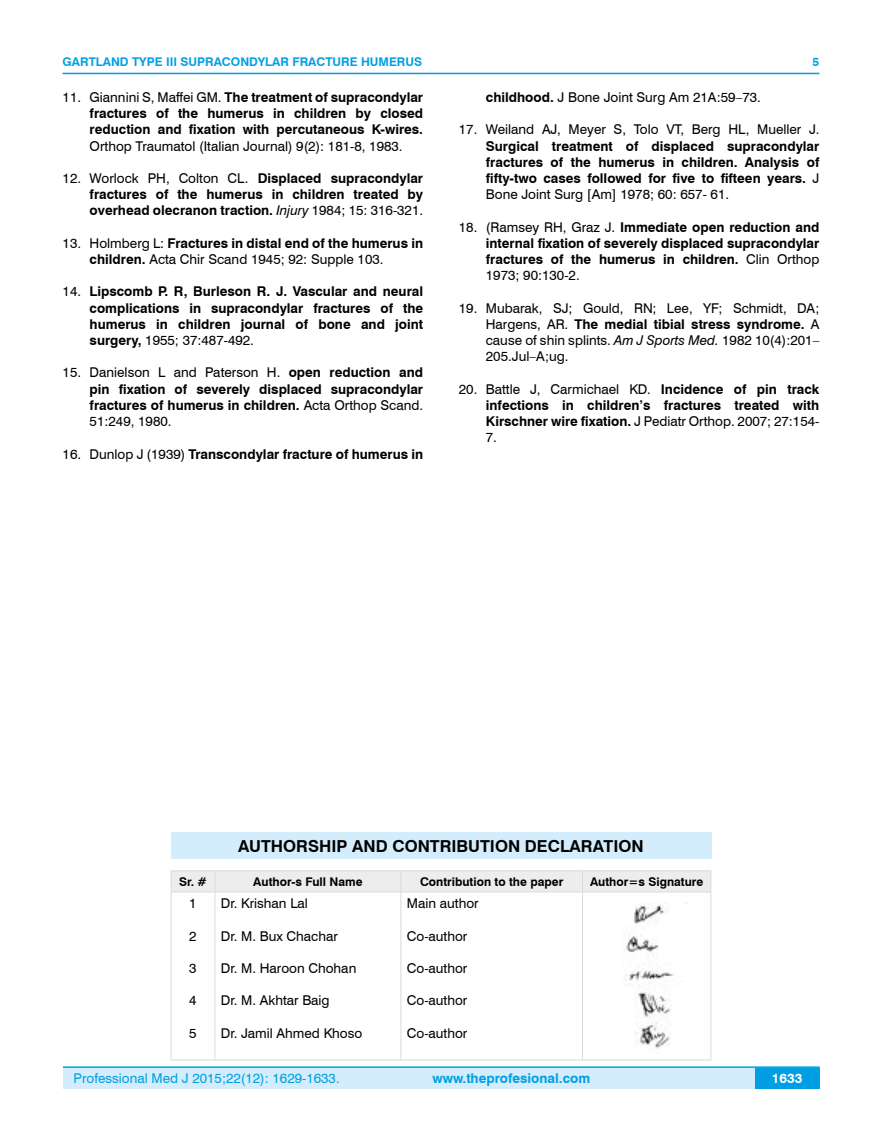
<style>
.page{position:relative;width:882px;height:1145px;background:#fff}
.page>*{position:absolute;margin:0;border:0;box-sizing:border-box;transform-origin:0 0}
.t1{font:700 16.5px "Swiss 721 BT";color:#000}
.t2{font:700 13.5px/16.2px "Swiss 721 BT";color:#000;text-align:justify}
.t3{font:13.5px/16.2px "Swiss 721 BT";color:#000}
.t4{font:13.5px "Swiss 721 BT";color:#009fe3}
.t5{font:700 13.5px "Swiss 721 BT";color:#009fe3}
.t6{font:700 13.5px "Swiss 721 BT";color:#fff}
.t7{font:700 12px "Swiss 721 BT";color:#000}
.t8{font:700 12px "Swiss 721 BT";color:#009fe3}
.s1{font-weight:400}
.s2{font-weight:400;font-style:italic}
.s3{font-weight:700}
.s4{font-style:italic}
</style>
<div class="page">
<div style="left:63px;top:1067px;width:756px;height:21px;background:#d4edfc"></div>
<hr style="left:63px;top:1066px;width:756px;height:2px;background:#009fe3">
<div style="left:754px;top:1068px;width:65px;height:20px;background:#009fe3"></div>
<hr style="left:63px;top:73px;width:756px;height:1px;background:#009fe3">
<div style="left:171px;top:832px;width:540px;height:27px;background:#d4edfc"></div>
<hr style="left:171px;top:870px;width:44px;height:1px;background:#dadada">
<hr style="left:215px;top:870px;width:185px;height:1px;background:#dadada">
<hr style="left:400px;top:870px;width:182px;height:1px;background:#dadada">
<hr style="left:582px;top:870px;width:129px;height:1px;background:#dadada">
<div style="left:171px;top:871px;width:540px;height:20px;background:#ededed"></div>
<hr style="left:171px;top:891px;width:44px;height:1px;background:#dadada">
<hr style="left:171px;top:892px;width:1px;height:167px;background:#dadada">
<hr style="left:215px;top:891px;width:185px;height:1px;background:#dadada">
<hr style="left:214px;top:892px;width:1px;height:167px;background:#dadada">
<hr style="left:400px;top:891px;width:182px;height:1px;background:#dadada">
<hr style="left:400px;top:892px;width:1px;height:167px;background:#dadada">
<hr style="left:582px;top:891px;width:129px;height:1px;background:#dadada">
<hr style="left:582px;top:892px;width:1px;height:167px;background:#dadada">
<hr style="left:710px;top:892px;width:1px;height:167px;background:#dadada">
<hr style="left:171px;top:1059px;width:44px;height:1px;background:#dadada">
<hr style="left:215px;top:1059px;width:185px;height:1px;background:#dadada">
<hr style="left:400px;top:1059px;width:182px;height:1px;background:#dadada">
<hr style="left:582px;top:1059px;width:129px;height:1px;background:#dadada">
<img style="left:624px;top:902px;width:50px;height:147px">
<p class="t8" style="left:63px;top:53px;width:361px">GARTLAND TYPE III SUPRACONDYLAR FRACTURE HUMERUS</p>
<p class="t2" style="left:90px;top:89px;width:335px;text-indent:-27px"><span class="s1">11. Giannini S, Maffei GM.</span> The treatment of supracondylar fractures of the humerus in children by closed reduction and fixation with percutaneous K-wires.</p>
<p class="t3" style="left:90px;top:137px;width:314px">Orthop Traumatol (Italian Journal) 9(2): 181-8, 1983.</p>
<p class="t2" style="left:90px;top:170px;width:335px;text-indent:-27px"><span class="s1">12. Worlock PH, Colton CL.</span> Displaced supracondylar fractures of the humerus in children treated by overhead olecranon traction. <span class="s2">Injury</span> <span class="s1">1984; 15: 316-321.</span></p>
<p class="t3" style="left:90px;top:234px;width:335px;text-indent:-27px">13. Holmberg L: <span class="s3">Fractures in distal end of the humerus in children.</span> Acta Chir Scand 1945; 92: Supple 103.</p>
<p class="t2" style="left:90px;top:283px;width:335px;text-indent:-27px"><span class="s1">14.</span> Lipscomb P. R, Burleson R. J. Vascular and neural complications in supracondylar fractures of the humerus in children journal of bone and joint surgery, <span class="s1">1955; 37:487-492.</span></p>
<p class="t2" style="left:90px;top:364px;width:335px;text-indent:-27px"><span class="s1">15. Danielson L and Paterson H.</span> open reduction and pin fixation of severely displaced supracondylar fractures of humerus in children. <span class="s1">Acta Orthop Scand.<br>51:249, 1980.</span></p>
<p class="t2" style="left:63px;top:445px;width:362px"><span class="s1">16. Dunlop J (1939)</span> Transcondylar fracture of humerus in</p>
<p class="t8" style="left:812px;top:53px;width:8px">5</p>
<p class="t3" style="left:485px;top:89px;width:276px"><span class="s3">childhood.</span> J Bone Joint Surg Am 21A:59–73.</p>
<p class="t3" style="left:458px;top:121px;width:362px">17. Weiland AJ, Meyer S, Tolo VT, Berg HL, Mueller J.</p>
<p class="t2" style="left:485px;top:137px;width:335px">Surgical treatment of displaced supracondylar fractures of the humerus in children. Analysis of fifty-two cases followed for five to fifteen years. <span class="s1">J Bone Joint Surg [Am] 1978; 60: 657- 61.</span></p>
<p class="t2" style="left:485px;top:218px;width:335px;text-indent:-27px"><span class="s1">18. (Ramsey RH, Graz J.</span> Immediate open reduction and internal fixation of severely displaced supracondylar fractures of the humerus in children. <span class="s1">Clin Orthop 1973; 90:130-2.</span></p>
<p class="t3" style="left:485px;top:299px;width:335px;text-align:justify;text-indent:-27px">19. Mubarak, SJ; Gould, RN; Lee, YF; Schmidt, DA; Hargens, AR. <span class="s3">The medial tibial stress syndrome.</span> A cause of shin splints. <span class="s4">Am J Sports Med.</span> 1982 10(4):201– 205.Jul–A;ug.</p>
<p class="t2" style="left:485px;top:380px;width:335px;text-indent:-27px"><span class="s1">20. Battle J, Carmichael KD.</span> Incidence of pin track infections in children’s fractures treated with Kirschner wire fixation. <span class="s1">J Pediatr Orthop. 2007; 27:154- 7.</span></p>
<p class="t1" style="left:238px;top:834px;width:406px">AUTHORSHIP AND CONTRIBUTION DECLARATION</p>
<p class="t7" style="left:179px;top:873px;width:29px">Sr. #</p>
<p class="t7" style="left:253px;top:873px;width:111px">Author-s Full Name</p>
<p class="t7" style="left:420px;top:873px;width:145px">Contribution to the paper</p>
<p class="t7" style="left:589px;top:873px;width:115px">Author=s Signature</p>
<p class="t3" style="left:189px;top:894px;width:9px">1</p>
<p class="t3" style="left:189px;top:927px;width:9px">2</p>
<p class="t3" style="left:189px;top:959px;width:9px">3</p>
<p class="t3" style="left:189px;top:992px;width:9px">4</p>
<p class="t3" style="left:189px;top:1024px;width:9px">5</p>
<p class="t3" style="left:221px;top:894px;width:88px">Dr. Krishan Lal</p>
<p class="t3" style="left:221px;top:927px;width:118px">Dr. M. Bux Chachar</p>
<p class="t3" style="left:221px;top:959px;width:137px">Dr. M. Haroon Chohan</p>
<p class="t3" style="left:221px;top:992px;width:110px">Dr. M. Akhtar Baig</p>
<p class="t3" style="left:221px;top:1024px;width:143px">Dr. Jamil Ahmed Khoso</p>
<p class="t3" style="left:406px;top:894px;width:73px">Main author</p>
<p class="t3" style="left:406px;top:927px;width:62px">Co-author</p>
<p class="t3" style="left:406px;top:959px;width:62px">Co-author</p>
<p class="t3" style="left:406px;top:992px;width:62px">Co-author</p>
<p class="t3" style="left:406px;top:1024px;width:62px">Co-author</p>
<p class="t4" style="left:74px;top:1069px;width:267px">Professional Med J 2015;22(12): 1629-1633.</p>
<p class="t5" style="left:432px;top:1069px;width:159px">www.theprofesional.com</p>
<p class="t6" style="left:771px;top:1069px;width:32px">1633</p>
</div>
